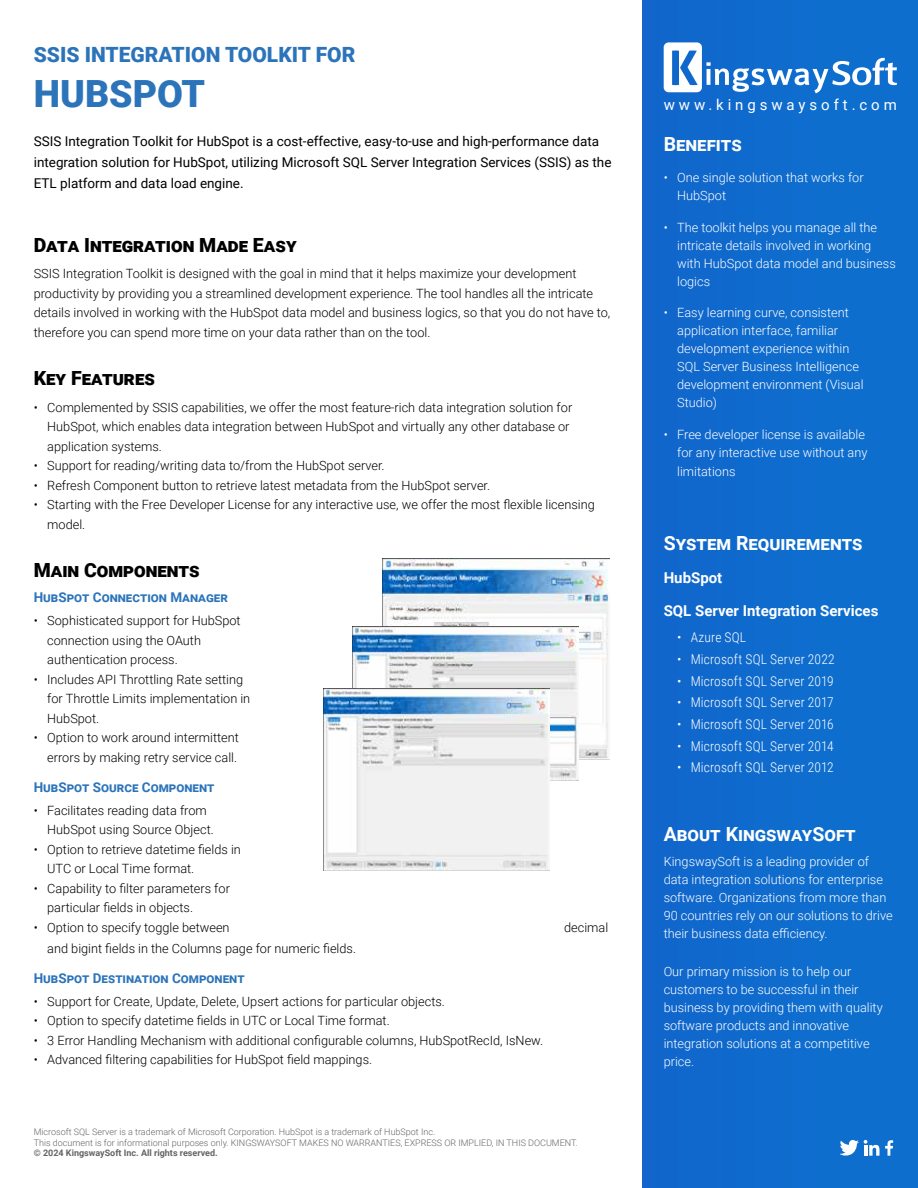
<style>
.page{position:relative;width:918px;height:1188px;background:#fff}
.page>*{position:absolute;margin:0;border:0;box-sizing:border-box;transform-origin:0 0}
.t1{font:900 37.5px "Roboto";color:#2c74ba}
.t2{font:900 21px "Roboto";color:#2c74ba}
.t3{font:700 19.5px "Roboto";color:#fff}
.t4{font:900 19.5px "Roboto";color:#000101}
.t5{font:900 19.5px "Roboto";color:#010101}
.t6{font:700 15px "Roboto";color:#fff}
.t7{font:15px "Roboto";letter-spacing:.26em;color:#fff}
.t8{font:13.5px/21px "Roboto";color:#000}
.t9{font:300 13.5px "Roboto Condensed";letter-spacing:.01em;color:#fff}
.t10{font:700 13.5px "Roboto";color:#2c74ba}
.t11{font:300 12.75px/19.5px "Roboto";color:#000}
.t12{font:300 12.75px/18px "Roboto";color:#fff}
.t13{font:300 9px/10.5px "Roboto";color:#636466}
.t14{font:700 9px "Roboto";color:#636466}
</style>
<div class="page">
<div style="left:643px;top:0;width:275px;height:1188px;background:#0f6ccd"></div>
<svg style="left:664px;top:42px;width:233px;height:51px"></svg>
<svg style="left:840px;top:1139px;width:53px;height:17px"></svg>
<img style="left:383px;top:558px;width:226px;height:201px">
<img style="left:353px;top:626px;width:226px;height:155px">
<img style="left:324px;top:688px;width:226px;height:183px">
<h2 class="t2" style="left:34px;top:40px;width:323px">SSIS INTEGRATION TOOLKIT FOR</h2>
<h1 class="t1" style="left:34px;top:68px;width:173px">HUBSPOT</h1>
<p class="t8" style="left:34px;top:130px;width:579px">SSIS Integration Toolkit for HubSpot is a cost-effective, easy-to-use and high-performance data integration solution for HubSpot, utilizing Microsoft SQL Server Integration Services (SSIS) as the<br>ETL platform and data load engine.</p>
<h3 class="t4" style="left:34px;top:231px;width:264px">Data Integration Made Easy</h3>
<p class="t11" style="left:34px;top:263px;width:578px">SSIS Integration Toolkit is designed with the goal in mind that it helps maximize your development productivity by providing you a streamlined development experience. The tool handles all the intricate details involved in working with the HubSpot data model and business logics, so that you do not have to, therefore you can spend more time on your data rather than on the tool.</p>
<h3 class="t4" style="left:34px;top:365px;width:123px">Key Features</h3>
<p class="t11" style="left:47px;top:397px;width:527px;text-indent:-14px">• Complemented by SSIS capabilities, we offer the most feature-rich data integration solution for<br>HubSpot, which enables data integration between HubSpot and virtually any other database or application systems.</p>
<p class="t11" style="left:34px;top:455px;width:352px">• Support for reading/writing data to/from the HubSpot server.</p>
<p class="t11" style="left:34px;top:475px;width:458px">• Refresh Component button to retrieve latest metadata from the HubSpot server.</p>
<p class="t11" style="left:47px;top:494px;width:549px;text-indent:-14px">• Starting with the Free Developer License for any interactive use, we offer the most flexible licensing model.</p>
<h3 class="t5" style="left:34px;top:557px;width:168px">Main Components</h3>
<p class="t10" style="left:34px;top:588px;width:196px">HubSpot Connection Manager</p>
<p class="t11" style="left:47px;top:610px;width:195px;text-indent:-14px">• Sophisticated support for HubSpot connection using the OAuth authentication process.</p>
<p class="t11" style="left:47px;top:669px;width:205px;text-indent:-14px">• Includes API Throttling Rate setting for Throttle Limits implementation in<br>HubSpot.</p>
<p class="t11" style="left:34px;top:727px;width:207px;text-align:right">• Option to work around intermittent errors by making retry service call.</p>
<p class="t10" style="left:34px;top:777px;width:182px">HubSpot Source Component</p>
<p class="t11" style="left:47px;top:800px;width:168px;text-indent:-14px">• Facilitates reading data from<br>HubSpot using Source Object.</p>
<p class="t11" style="left:47px;top:839px;width:195px;text-indent:-14px">• Option to retrieve datetime fields in<br>UTC or Local Time format.</p>
<p class="t11" style="left:47px;top:878px;width:184px;text-indent:-14px">• Capability to filter parameters for particular fields in objects.</p>
<p class="t11" style="left:34px;top:917px;width:197px">• Option to specify toggle between</p>
<p class="t11" style="left:564px;top:917px;width:46px">decimal</p>
<p class="t11" style="left:47px;top:938px;width:310px">and bigint fields in the Columns page for numeric fields.</p>
<p class="t10" style="left:34px;top:968px;width:212px">HubSpot Destination Component</p>
<p class="t11" style="left:34px;top:991px;width:413px">• Support for Create, Update, Delete, Upsert actions for particular objects.</p>
<p class="t11" style="left:34px;top:1010px;width:358px">• Option to specify datetime fields in UTC or Local Time format.</p>
<p class="t11" style="left:34px;top:1030px;width:511px">• 3 Error Handling Mechanism with additional configurable columns, HubSpotRecId, IsNew.</p>
<p class="t11" style="left:34px;top:1049px;width:340px">• Advanced filtering capabilities for HubSpot field mappings.</p>
<p class="t13" style="left:34px;top:1127px;width:545px">Microsoft SQL Server is a trademark of Microsoft Corporation. HubSpot is a trademark of HubSpot Inc.<br>This document is for informational purposes only. KINGSWAYSOFT MAKES NO WARRANTIES, EXPRESS OR IMPLIED, IN THIS DOCUMENT.</p>
<p class="t14" style="left:34px;top:1147px;width:186px">© 2024 KingswaySoft Inc. All rights reserved.</p>
<p class="t7" style="left:664px;top:94px;width:235px">www.kingswaysoft.com</p>
<h3 class="t3" style="left:664px;top:130px;width:80px">Benefits</h3>
<p class="t12" style="left:677px;top:168px;width:188px;text-indent:-14px">• One single solution that works for<br>HubSpot</p>
<p class="t12" style="left:677px;top:218px;width:220px;text-indent:-14px">• The toolkit helps you manage all the intricate details involved in working with HubSpot data model and business logics</p>
<p class="t12" style="left:677px;top:303px;width:188px;text-indent:-14px">• Easy learning curve, consistent application interface, familiar development experience within<br>SQL Server Business Intelligence development environment (Visual<br>Studio)</p>
<p class="t12" style="left:664px;top:425px;width:205px;text-align:right">• Free developer license is available for any interactive use without any</p>
<p class="t12" style="left:677px;top:462px;width:60px">limitations</p>
<h3 class="t3" style="left:664px;top:529px;width:201px">System Requirements</h3>
<p class="t6" style="left:664px;top:567px;width:60px">HubSpot</p>
<p class="t6" style="left:664px;top:600px;width:216px">SQL Server Integration Services</p>
<p class="t9" style="left:677px;top:628px;width:71px">• Azure SQL</p>
<p class="t9" style="left:677px;top:650px;width:159px">• Microsoft SQL Server 2022</p>
<p class="t9" style="left:677px;top:671px;width:158px">• Microsoft SQL Server 2019</p>
<p class="t9" style="left:677px;top:693px;width:158px">• Microsoft SQL Server 2017</p>
<p class="t9" style="left:677px;top:715px;width:158px">• Microsoft SQL Server 2016</p>
<p class="t9" style="left:677px;top:736px;width:158px">• Microsoft SQL Server 2014</p>
<p class="t9" style="left:677px;top:758px;width:158px">• Microsoft SQL Server 2012</p>
<h3 class="t3" style="left:664px;top:821px;width:194px">About KingswaySoft</h3>
<p class="t12" style="left:664px;top:852px;width:231px">KingswaySoft is a leading provider of data integration solutions for enterprise software. Organizations from more than 90 countries rely on our solutions to drive their business data efficiency.</p>
<p class="t12" style="left:664px;top:962px;width:221px">Our primary mission is to help our customers to be successful in their business by providing them with quality software products and innovative integration solutions at a competitive price.</p>
</div>
